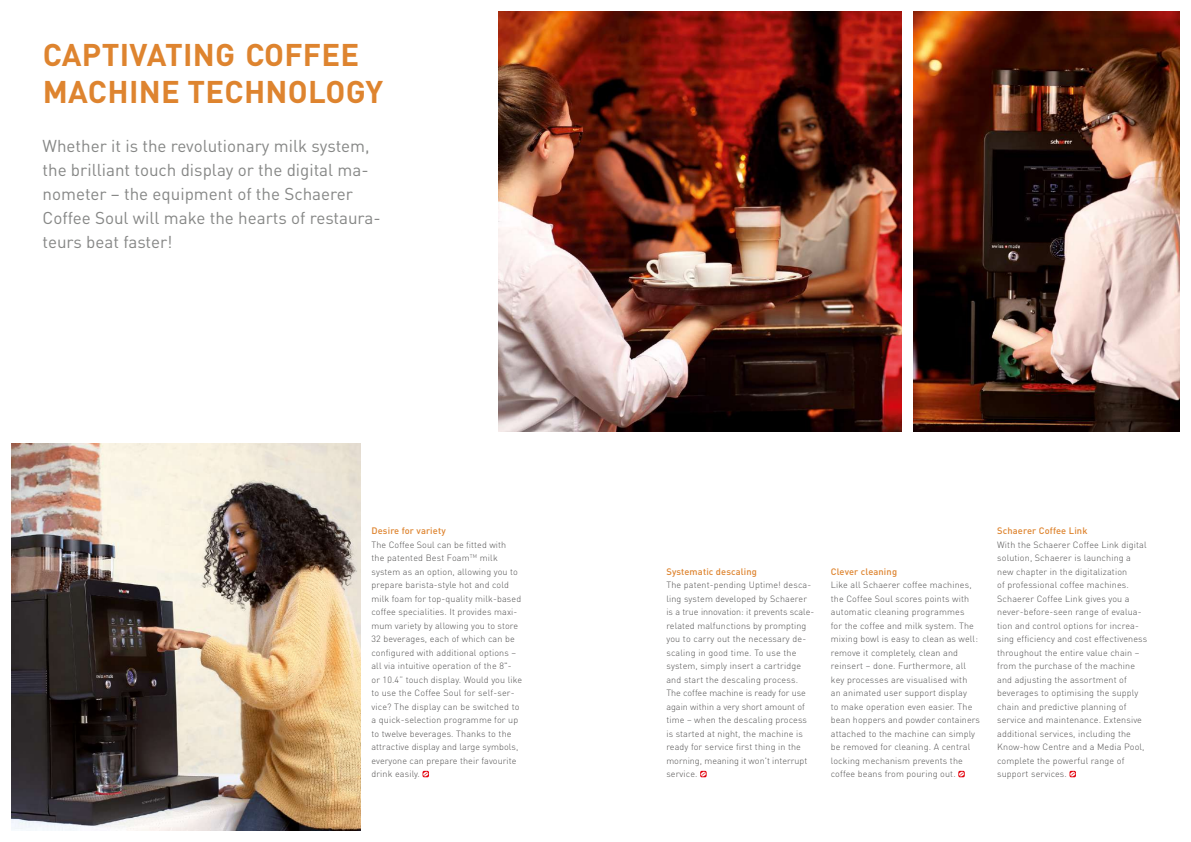
<style>
.page{position:relative;width:1191px;height:842px;background:#fff}
.page>*{position:absolute;margin:0;border:0;box-sizing:border-box;transform-origin:0 0}
.t1{font:700 31px/37.2px "DIN Pro";letter-spacing:.01em;color:#de842f}
.t2{font:17px/24px "DIN Pro";color:#868786}
.t3{font:500 9.3px "DIN Pro";letter-spacing:.015em;color:#de842f}
.t4{font:300 9px/13.5px "DIN Pro";letter-spacing:.015em;color:#515050}
</style>
<div class="page">
<img style="left:498px;top:11px;width:403px;height:421px">
<img style="left:11px;top:443px;width:349px;height:388px">
<img style="left:913px;top:11px;width:266px;height:421px">
<svg style="left:422px;top:771px;width:7px;height:6px"></svg>
<svg style="left:423px;top:771px;width:5px;height:6px"></svg>
<svg style="left:700px;top:771px;width:6px;height:6px"></svg>
<svg style="left:958px;top:771px;width:6px;height:6px"></svg>
<svg style="left:1069px;top:771px;width:7px;height:6px"></svg>
<svg style="left:1070px;top:771px;width:5px;height:6px"></svg>
<h1 class="t1" style="left:43px;top:35px;width:342px">CAPTIVATING COFFEE<br>MACHINE TECHNOLOGY</h1>
<h2 class="t2" style="left:43px;top:134px;width:340px">Whether it is the revolutionary milk system, the brilliant touch display or the digital ma&shy;nometer – the equipment of the Schaerer Coffee Soul will make the hearts of restaura&shy;teurs beat faster!</h2>
<p class="t3" style="left:371px;top:525px;width:76px">Desire for variety</p>
<p class="t4" style="left:371px;top:537px;width:152px">The Coffee Soul can be fitted with<br>the patented Best Foam<sup>TM</sup> milk system as an option, allowing you to prepare barista-style hot and cold milk foam for top-quality milk- based coffee specialities. It provides maxi&shy;mum variety by allowing you to store 32 beverages, each of which can be configured with additional options – all via intuitive operation of the 8"-<br>or 10.4” touch display. Would you like to use the Coffee Soul for self-ser&shy;vice? The display can be switched to a quick-selection programme for up to twelve beverages. Thanks to the attractive display and large symbols, everyone can prepare their favourite drink easily.</p>
<p class="t3" style="left:666px;top:565px;width:92px">Systematic descaling</p>
<p class="t4" style="left:666px;top:578px;width:147px">The patent-pending Uptime! desca&shy;ling system developed by Schaerer is a true innovation: it prevents scale-- related malfunctions by prompting you to carry out the necessary de&shy;scaling in good time. To use the system, simply insert a cartridge and start the descaling process.<br>The coffee machine is ready for use again within a very short amount of time – when the descaling process is started at night, the machine is ready for service first thing in the morning, meaning it won't interrupt service.</p>
<p class="t3" style="left:831px;top:565px;width:68px">Clever cleaning</p>
<p class="t4" style="left:831px;top:578px;width:151px">Like all Schaerer coffee machines, the Coffee Soul scores points with automatic cleaning programmes<br>for the coffee and milk system. The mixing bowl is easy to clean as well: remove it completely, clean and reinsert – done. Furthermore, all key processes are visualised with<br>an animated user support display<br>to make operation even easier. The bean hoppers and powder containers attached to the machine can simply be removed for cleaning. A central locking mechanism prevents the coffee beans from pouring out.</p>
<p class="t3" style="left:997px;top:525px;width:92px">Schaerer Coffee Link</p>
<p class="t4" style="left:997px;top:537px;width:151px">With the Schaerer Coffee Link digital solution, Schaerer is launching a new chapter in the digitalization<br>of professional coffee machines.<br>Schaerer Coffee Link gives you a never- before-seen range of evalua&shy;tion and control options for increa&shy;sing efficiency and cost effectiveness throughout the entire value chain – from the purchase of the machine and adjusting the assortment of beverages to optimising the supply chain and predictive planning of service and maintenance. Extensive additional services, including the Know- how Centre and a Media Pool, complete the powerful range of support services.</p>
</div>
